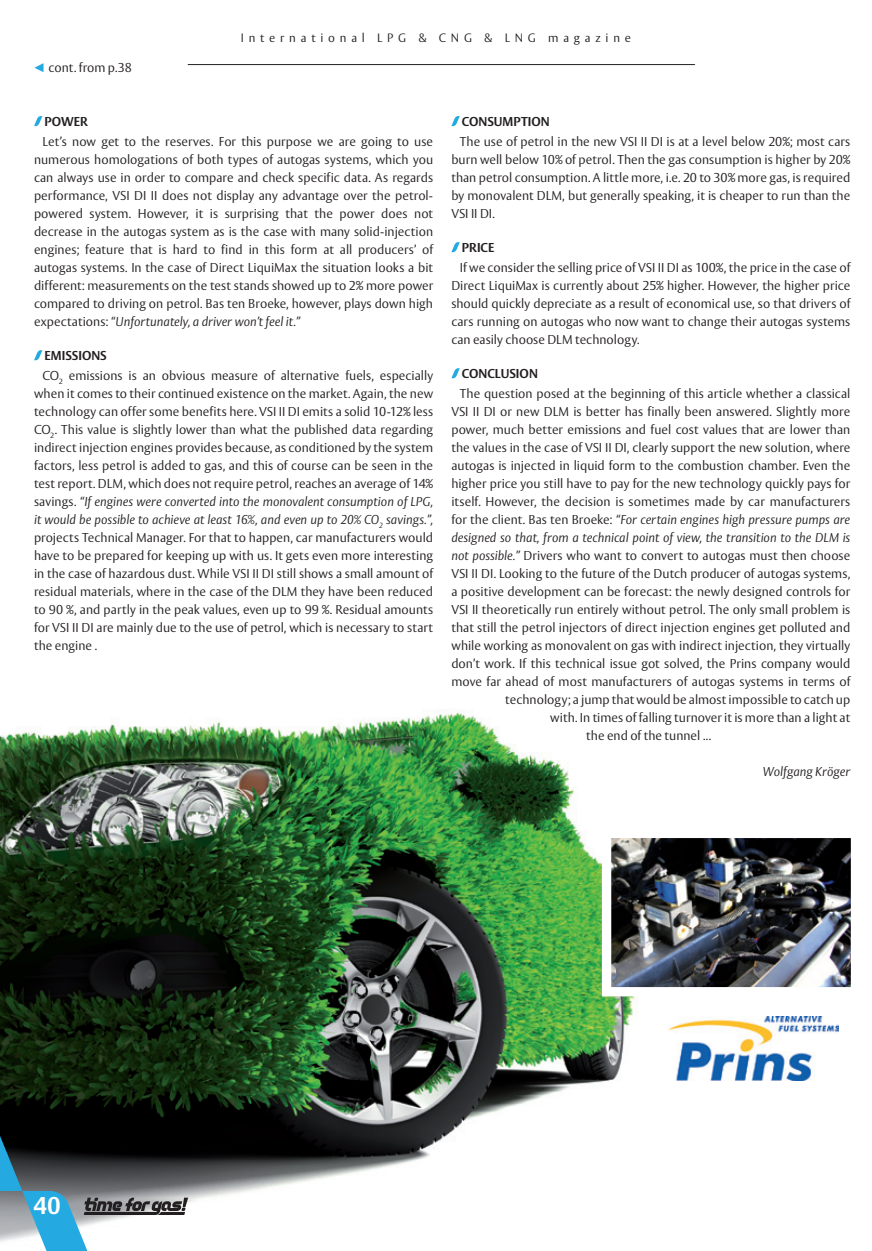
<style>
.page{position:relative;width:872px;height:1251px;background:#fff}
.page>*{position:absolute;margin:0;border:0;box-sizing:border-box;transform-origin:0 0}
.t1{font:700 24px "ASSA Vesta";color:#fff}
.Akapitowy_ENG{font:300 12.75px/18px "ASSA Vesta";color:#231f20;text-align:justify}
.Akapitowy_ENG-2{font:italic 300 12.75px "ASSA Vesta";color:#231f20}
.Śródtytuł_ENG{font:700 12.75px "ASSA Vesta";color:#231f20}
.Akapitowy_ENG-3{font:700 12.75px "ASSA Vesta";letter-spacing:.005em;color:#231f20}
.t2{font:300 12px "ASSA Vesta";letter-spacing:.4em;color:#231f20}
.s1{font-family:"Century Gothic";font-weight:400;color:#24aae1}
.s2{font-style:italic}
.s3{font-style:normal}
</style>
<div class="page">
<img style="left:0;top:709px;width:669px;height:494px">
<svg style="left:0;top:1135px;width:188px;height:115px"></svg>
<img style="left:669px;top:1016px;width:170px;height:64px">
<img style="left:612px;top:838px;width:238px;height:148px">
<svg style="left:34px;top:116px;width:8px;height:10px"></svg>
<svg style="left:34px;top:350px;width:8px;height:10px"></svg>
<svg style="left:451px;top:116px;width:9px;height:10px"></svg>
<svg style="left:451px;top:242px;width:9px;height:10px"></svg>
<svg style="left:451px;top:368px;width:9px;height:10px"></svg>
<hr style="left:188px;top:64px;width:506px;height:1px;background:#231f20">
<p class="Akapitowy_ENG" style="left:33px;top:59px;width:101px"><span class="s1">◄</span> cont. from p.38</p>
<p class="t2" style="left:241px;top:30px;width:392px">International LPG &amp; CNG &amp; LNG magazine</p>
<p class="Śródtytuł_ENG" style="left:45px;top:114px;width:45px">POWER</p>
<p class="Akapitowy_ENG" style="left:34px;top:133px;width:401px;text-indent:9px">Let’s now get to the reserves. For this purpose we are going to use numerous homologations of both types of autogas systems, which you can always use in order to compare and check specific data. As regards performance, VSI DI II does not display any advantage over the petrol&shy;powered system. However, it is surprising that the power does not decrease in the autogas system as is the case with many solid-injection engines; feature that is hard to find in this form at all producers’ of autogas systems. In the case of Direct LiquiMax the situation looks a bit different: measurements on the test stands showed up to 2% more power compared to driving on petrol. Bas ten Broeke, however, plays down high expectations: <span class="s2">“Unfortunately, a driver won’t feel it.”</span></p>
<p class="Śródtytuł_ENG" style="left:45px;top:348px;width:64px">EMISSIONS</p>
<p class="Akapitowy_ENG" style="left:34px;top:367px;width:401px;text-indent:9px">CO<sub>2</sub> emissions is an obvious measure of alternative fuels, especially when it comes to their continued existence on the market. Again, the new technology can offer some benefits here. VSI II DI emits a solid 10-12% less CO<sub>2</sub>. This value is slightly lower than what the published data regarding indirect injection engines provides because, as conditioned by the system factors, less petrol is added to gas, and this of course can be seen in the test report. DLM, which does not require petrol, reaches an average of 14% savings. <span class="s2">“If engines were converted into the monovalent consumption of LPG, it would be possible to achieve at least 16%, and even up to 20% CO</span><sub>2</sub> <span class="s2">savings.”, </span>projects Technical Manager. For that to happen, car manufacturers would have to be prepared for keeping up with us. It gets even more interesting in the case of hazardous dust. While VSI II DI still shows a small amount of residual materials, where in the case of the DLM they have been reduced to 90 %, and partly in the peak values, even up to 99 %. Residual amounts for VSI II DI are mainly due to the use of petrol, which is necessary to start the engine .</p>
<p class="Akapitowy_ENG-3" style="left:462px;top:114px;width:89px">CONSUMPTION</p>
<p class="Akapitowy_ENG" style="left:451px;top:133px;width:400px;text-indent:9px">The use of petrol in the new VSI II DI is at a level below 20%; most cars burn well below 10% of petrol. Then the gas consumption is higher by 20% than petrol consumption. A little more, i.e. 20 to 30% more gas, is required by monovalent DLM, but generally speaking, it is cheaper to run than the VSI II DI.</p>
<p class="Śródtytuł_ENG" style="left:462px;top:240px;width:34px">PRICE</p>
<p class="Akapitowy_ENG" style="left:451px;top:259px;width:400px;text-indent:9px">If we consider the selling price of VSI II DI as 100%, the price in the case of Direct LiquiMax is currently about 25% higher. However, the higher price should quickly depreciate as a result of economical use, so that drivers of cars running on autogas who now want to change their autogas systems can easily choose DLM technology.</p>
<p class="Śródtytuł_ENG" style="left:462px;top:366px;width:78px">CONCLUSION</p>
<p class="Akapitowy_ENG" style="left:460px;top:385px;width:392px">The question posed at the beginning of this article whether a classical</p>
<p class="Akapitowy_ENG" style="left:451px;top:403px;width:400px">VSI II DI or new DLM is better has finally been answered. Slightly more</p>
<p class="Akapitowy_ENG" style="left:451px;top:421px;width:400px">power, much better emissions and fuel cost values that are lower than</p>
<p class="Akapitowy_ENG" style="left:451px;top:439px;width:400px">the values in the case of VSI II DI, clearly support the new solution, where</p>
<p class="Akapitowy_ENG" style="left:451px;top:457px;width:400px">autogas is injected in liquid form to the combustion chamber. Even the</p>
<p class="Akapitowy_ENG" style="left:451px;top:475px;width:400px">higher price you still have to pay for the new technology quickly pays for</p>
<p class="Akapitowy_ENG" style="left:451px;top:493px;width:400px">itself. However, the decision is sometimes made by car manufacturers</p>
<p class="Akapitowy_ENG-2" style="left:451px;top:511px;width:400px"><span class="s3">for the client. Bas ten Broeke:</span> “For certain engines high pressure pumps are</p>
<p class="Akapitowy_ENG-2" style="left:451px;top:529px;width:400px">designed so that, from a technical point of view, the transition to the DLM is</p>
<p class="Akapitowy_ENG" style="left:451px;top:547px;width:400px"><span class="s2">not possible.”</span> Drivers who want to convert to autogas must then choose</p>
<p class="Akapitowy_ENG" style="left:451px;top:565px;width:400px">VSI II DI. Looking to the future of the Dutch producer of autogas systems,</p>
<p class="Akapitowy_ENG" style="left:451px;top:583px;width:400px">a positive development can be forecast: the newly designed controls for</p>
<p class="Akapitowy_ENG" style="left:451px;top:601px;width:400px">VSI II theoretically run entirely without petrol. The only small problem is</p>
<p class="Akapitowy_ENG" style="left:451px;top:619px;width:400px">that still the petrol injectors of direct injection engines get polluted and</p>
<p class="Akapitowy_ENG" style="left:451px;top:637px;width:400px">while working as monovalent on gas with indirect injection, they virtually</p>
<p class="Akapitowy_ENG" style="left:451px;top:655px;width:400px">don’t work. If this technical issue got solved, the Prins company would</p>
<p class="Akapitowy_ENG" style="left:451px;top:673px;width:400px">move far ahead of most manufacturers of autogas systems in terms of</p>
<p class="Akapitowy_ENG" style="left:505px;top:691px;width:346px">technology; a jump that would be almost impossible to catch up</p>
<p class="Akapitowy_ENG" style="left:550px;top:709px;width:301px">with. In times of falling turnover it is more than a light at</p>
<p class="Akapitowy_ENG" style="left:586px;top:727px;width:126px">the end of the tunnel ...</p>
<p class="Akapitowy_ENG-2" style="left:763px;top:763px;width:89px">Wolfgang Kröger</p>
<p class="t1" style="left:34px;top:1190px;width:29px">40</p>
</div>
